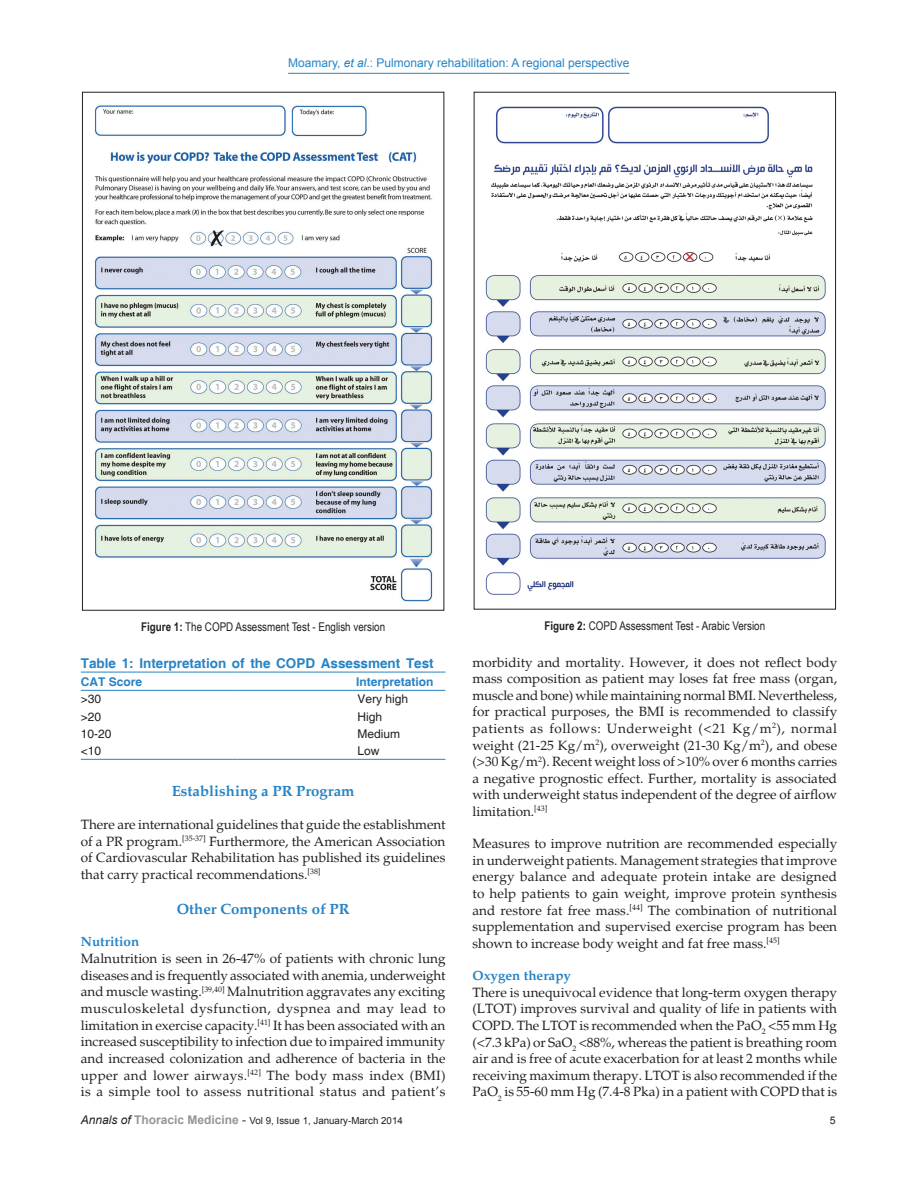
<style>
.page{position:relative;width:918px;height:1188px;background:#fff}
.page>*{position:absolute;margin:0;border:0;box-sizing:border-box;transform-origin:0 0}
.t1{font:700 15px "Palatino";color:#2783c5}
.TX{font:13.5px/16.5px "Palatino";color:#231f20;text-align:justify}
.TT{font:700 13.5px "Helvetica";color:#2783c5}
.t2{font:700 13.5px "Palatino";color:#2783c5}
.FGC{font:12px "Arial Narrow";color:#231f20}
.t3{font:12px "Arial";color:#2783c5}
.TB{font:12px "Helvetica";color:#231f20}
.TCH{font:700 12px "Helvetica";color:#2783c5}
.t4{font:10.5px "Arial";color:#231f20}
.t5{font:9.75px "Arial";color:#231f20}
.s1{font-style:italic}
.s2{font-weight:700}
.s3{font-style:italic;font-size:12px}
.s4{font-weight:700;font-size:12px;color:#939598}
.s5{font-size:12px}
</style>
<div class="page">
<hr style="left:288px;top:73px;width:341px;height:1px;background:#2783c5">
<img style="left:485px;top:106px;width:341px;height:489px">
<img style="left:94px;top:105px;width:339px;height:497px">
<hr style="left:81px;top:672px;width:156px;height:1px;background:#2783c5">
<hr style="left:237px;top:672px;width:209px;height:1px;background:#2783c5">
<hr style="left:81px;top:690px;width:156px;height:1px;background:#2783c5">
<hr style="left:237px;top:690px;width:209px;height:1px;background:#2783c5">
<hr style="left:81px;top:759px;width:156px;height:1px;background:#2783c5">
<hr style="left:237px;top:759px;width:209px;height:1px;background:#2783c5">
<p class="t3" style="left:288px;top:55px;width:343px">Moamary, <span class="s1">et al</span>.: Pulmonary rehabilitation: A regional perspective</p>
<p class="FGC" style="left:141px;top:618px;width:246px"><span class="s2">Figure 1:</span> The COPD Assessment Test - English version</p>
<p class="FGC" style="left:544px;top:617px;width:222px"><span class="s2">Figure 2:</span> COPD Assessment Test - Arabic Version</p>
<p class="TT" style="left:81px;top:655px;width:354px">Table 1: Interpretation of the COPD Assessment Test</p>
<p class="TCH" style="left:81px;top:675px;width:63px">CAT Score</p>
<p class="TCH" style="left:356px;top:675px;width:79px">Interpretation</p>
<p class="TB" style="left:81px;top:692px;width:22px">&gt;30</p>
<p class="TB" style="left:357px;top:692px;width:52px">Very high</p>
<p class="TB" style="left:81px;top:709px;width:22px">&gt;20</p>
<p class="TB" style="left:357px;top:709px;width:26px">High</p>
<p class="TB" style="left:81px;top:727px;width:32px">10-20</p>
<p class="TB" style="left:357px;top:727px;width:44px">Medium</p>
<p class="TB" style="left:81px;top:744px;width:22px">&lt;10</p>
<p class="TB" style="left:357px;top:744px;width:24px">Low</p>
<h1 class="t1" style="left:172px;top:782px;width:184px">Establishing a PR Program</h1>
<p class="TX" style="left:81px;top:816px;width:366px">There are international guidelines that guide the establishment of a PR program.<sup>[35-37]</sup> Furthermore, the American Association of Cardiovascular Rehabilitation has published its guidelines that carry practical recommendations.<sup>[38]</sup></p>
<h1 class="t1" style="left:177px;top:900px;width:174px">Other Components of PR</h1>
<h2 class="t2" style="left:81px;top:934px;width:60px">Nutrition</h2>
<p class="TX" style="left:81px;top:950px;width:366px">Malnutrition is seen in 26-47% of patients with chronic lung diseases and is frequently associated with anemia, underweight and muscle wasting.<sup>[39,40]</sup> Malnutrition aggravates any exciting musculoskeletal dysfunction, dyspnea and may lead to limitation in exercise capacity.<sup>[41]</sup> It has been associated with an increased susceptibility to infection due to impaired immunity and increased colonization and adherence of bacteria in the upper and lower airways.<sup>[42]</sup> The body mass index (BMI) is a simple tool to assess nutritional status and patient’s</p>
<p class="TX" style="left:472px;top:654px;width:366px">morbidity and mortality. However, it does not reflect body mass composition as patient may loses fat free mass (organ, muscle and bone) while maintaining normal BMI. Nevertheless, for practical purposes, the BMI is recommended to classify patients as follows: Underweight (&lt;21 Kg/m<sup>2</sup>), normal weight (21-25 Kg/m<sup>2</sup>), overweight (21-30 Kg/m<sup>2</sup>), and obese (&gt;30 Kg/m<sup>2</sup>). Recent weight loss of &gt;10% over 6 months carries a negative prognostic effect. Further, mortality is associated with underweight status independent of the degree of airflow limitation.<sup>[43]</sup></p>
<p class="TX" style="left:472px;top:836px;width:366px">Measures to improve nutrition are recommended especially in underweight patients. Management strategies that improve energy balance and adequate protein intake are designed to help patients to gain weight, improve protein synthesis and restore fat free mass.<sup>[44]</sup> The combination of nutritional supplementation and supervised exercise program has been shown to increase body weight and fat free mass.<sup>[45]</sup></p>
<h2 class="t2" style="left:472px;top:968px;width:100px">Oxygen therapy</h2>
<p class="TX" style="left:472px;top:984px;width:366px">There is unequivocal evidence that long-term oxygen therapy (LTOT) improves survival and quality of life in patients with COPD. The LTOT is recommended when the PaO<sub>2</sub> &lt;55 mm Hg (&lt;7.3 kPa) or SaO<sub>2</sub> &lt;88%, whereas the patient is breathing room air and is free of acute exacerbation for at least 2 months while receiving maximum therapy. LTOT is also recommended if the PaO<sub>2</sub> is 55-60 mm Hg (7.4-8 Pka) in a patient with COPD that is</p>
<p class="t5" style="left:81px;top:1114px;width:324px"><span class="s3">Annals of</span> <span class="s4">Thoracic Medicine</span> <span class="s5">-</span> Vol 9, Issue 1, January-March 2014</p>
<p class="t4" style="left:830px;top:1113px;width:7px">5</p>
</div>
